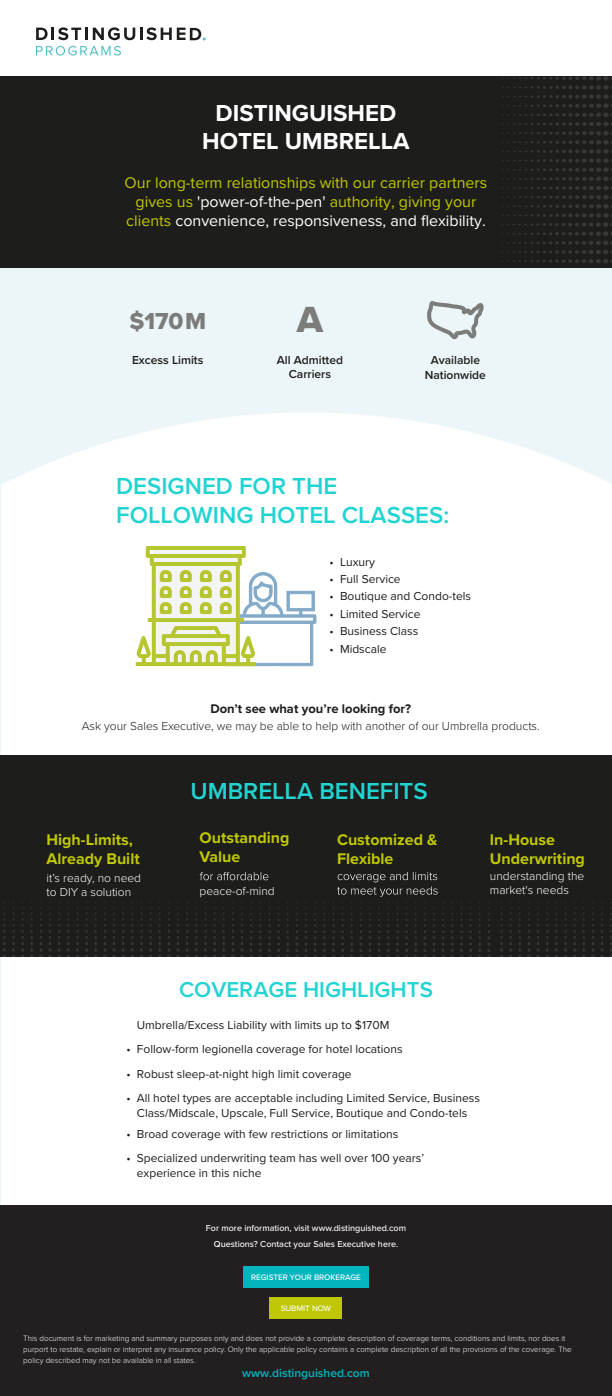
<style>
.page{position:relative;width:612px;height:1396px;background:#fff}
.page>*{position:absolute;margin:0;border:0;box-sizing:border-box;transform-origin:0 0}
.t1{font:37.7px "Proxima Nova Extrabld";color:#7c7c7b}
.t2{font:600 24px/28.8px "Proxima Nova";color:#21d4d1}
.t3{font:700 24px/28.8px "Proxima Nova";color:#fff;text-align:center}
.t4{font:24px "Proxima Nova Extrabld";color:#7c7c7b}
.t5{font:600 22.4px "Proxima Nova";color:#21d4d1}
.t6{font:16px/19.2px "Proxima Nova";color:#bfc800;text-align:center}
.t7{font:700 16px/19.2px "Proxima Nova";color:#bfc800}
.t8{font:700 13px "Proxima Nova";color:#1d1d1b}
.t9{font:12px/14.4px "Proxima Nova";color:#1d1d1b;text-align:center}
.t10{font:300 12px/14.4px "Proxima Nova";color:#fff}
.t11{font:300 12px "Proxima Nova";color:#1d1d1b}
.t12{font:600 12px/14.4px "Proxima Nova";color:#1d1d1b;text-align:center}
.t13{font:600 12px "Proxima Nova";color:#03b5bf}
.t14{font:500 9px/15.4px "Proxima Nova";color:#fff;text-align:center}
.t15{font:500 8.2px "Proxima Nova";color:#fff}
.t16{font:300 8px/11px "Proxima Nova";color:#fff}
.s1{color:#fff}
</style>
<div class="page">
<div style="left:1px;top:267px;width:611px;height:938px;background:#ecf6f8"></div>
<svg style="left:427px;top:301px;width:57px;height:38px"></svg>
<div style="left:1px;top:413px;width:611px;height:792px;background:#fff"></div>
<div style="left:0;top:77px;width:612px;height:191px;background:#1d1d1b"></div>
<svg style="left:502px;top:77px;width:110px;height:186px"></svg>
<div style="left:0;top:755px;width:612px;height:202px;background:#1d1d1b"></div>
<svg style="left:487px;top:902px;width:3px;height:55px"></svg>
<svg style="left:478px;top:902px;width:3px;height:55px"></svg>
<svg style="left:469px;top:902px;width:3px;height:55px"></svg>
<svg style="left:460px;top:902px;width:3px;height:55px"></svg>
<svg style="left:451px;top:902px;width:3px;height:55px"></svg>
<svg style="left:323px;top:902px;width:3px;height:55px"></svg>
<svg style="left:314px;top:902px;width:3px;height:55px"></svg>
<svg style="left:304px;top:902px;width:4px;height:55px"></svg>
<svg style="left:295px;top:902px;width:3px;height:55px"></svg>
<svg style="left:286px;top:902px;width:3px;height:55px"></svg>
<svg style="left:277px;top:902px;width:3px;height:55px"></svg>
<svg style="left:268px;top:902px;width:3px;height:55px"></svg>
<svg style="left:259px;top:902px;width:3px;height:55px"></svg>
<svg style="left:250px;top:902px;width:3px;height:55px"></svg>
<svg style="left:240px;top:902px;width:4px;height:55px"></svg>
<svg style="left:231px;top:902px;width:3px;height:55px"></svg>
<svg style="left:222px;top:902px;width:3px;height:55px"></svg>
<svg style="left:213px;top:902px;width:3px;height:55px"></svg>
<svg style="left:204px;top:902px;width:3px;height:55px"></svg>
<svg style="left:195px;top:902px;width:3px;height:55px"></svg>
<svg style="left:186px;top:902px;width:3px;height:55px"></svg>
<svg style="left:176px;top:902px;width:4px;height:55px"></svg>
<svg style="left:167px;top:902px;width:3px;height:55px"></svg>
<svg style="left:158px;top:902px;width:3px;height:55px"></svg>
<svg style="left:149px;top:902px;width:3px;height:55px"></svg>
<svg style="left:140px;top:902px;width:3px;height:55px"></svg>
<svg style="left:131px;top:902px;width:3px;height:55px"></svg>
<svg style="left:122px;top:902px;width:3px;height:55px"></svg>
<svg style="left:112px;top:902px;width:4px;height:55px"></svg>
<svg style="left:103px;top:902px;width:3px;height:55px"></svg>
<svg style="left:94px;top:902px;width:3px;height:55px"></svg>
<svg style="left:85px;top:902px;width:3px;height:55px"></svg>
<svg style="left:76px;top:902px;width:3px;height:55px"></svg>
<svg style="left:67px;top:902px;width:3px;height:55px"></svg>
<svg style="left:58px;top:902px;width:3px;height:55px"></svg>
<svg style="left:48px;top:902px;width:4px;height:55px"></svg>
<svg style="left:39px;top:902px;width:3px;height:55px"></svg>
<svg style="left:30px;top:902px;width:3px;height:55px"></svg>
<svg style="left:21px;top:902px;width:3px;height:55px"></svg>
<svg style="left:12px;top:902px;width:3px;height:55px"></svg>
<svg style="left:3px;top:902px;width:3px;height:55px"></svg>
<svg style="left:610px;top:902px;width:2px;height:55px"></svg>
<svg style="left:601px;top:902px;width:3px;height:55px"></svg>
<svg style="left:591px;top:902px;width:4px;height:55px"></svg>
<svg style="left:582px;top:902px;width:3px;height:55px"></svg>
<svg style="left:573px;top:902px;width:3px;height:55px"></svg>
<svg style="left:564px;top:902px;width:3px;height:55px"></svg>
<svg style="left:555px;top:902px;width:3px;height:55px"></svg>
<svg style="left:546px;top:902px;width:3px;height:55px"></svg>
<svg style="left:537px;top:902px;width:3px;height:55px"></svg>
<svg style="left:527px;top:902px;width:4px;height:55px"></svg>
<svg style="left:518px;top:902px;width:3px;height:55px"></svg>
<svg style="left:509px;top:902px;width:3px;height:55px"></svg>
<svg style="left:500px;top:902px;width:3px;height:55px"></svg>
<svg style="left:332px;top:872px;width:113px;height:85px"></svg>
<svg style="left:200px;top:872px;width:68px;height:8px"></svg>
<svg style="left:36px;top:27px;width:170px;height:13px"></svg>
<svg style="left:36px;top:46px;width:85px;height:10px"></svg>
<svg style="left:136px;top:546px;width:181px;height:121px"></svg>
<div style="left:0;top:1205px;width:612px;height:191px;background:#231f20"></div>
<div style="left:243px;top:1267px;width:126px;height:21px;background:#03b5bf"></div>
<div style="left:270px;top:1298px;width:72px;height:21px;background:#bfc700"></div>
<h2 class="t3" style="left:202px;top:98px;width:209px">DISTINGUISHED<br>HOTEL UMBRELLA</h2>
<h3 class="t6" style="left:125px;top:172px;width:364px">Our long-term relationships with our carrier partners gives us <span class="s1">'power-of-the-pen'</span> authority, giving your clients <span class="s1">convenience, responsiveness, and flexibility.</span></h3>
<h2 class="t4" style="left:129px;top:303px;width:78px">$170M</h2>
<h1 class="t1" style="left:297px;top:292px;width:28px">A</h1>
<p class="t12" style="left:132px;top:352px;width:73px">Excess Limits</p>
<p class="t12" style="left:277px;top:352px;width:68px">All Admitted<br>Carriers</p>
<p class="t12" style="left:425px;top:353px;width:63px">Available<br>Nationwide</p>
<h2 class="t2" style="left:116px;top:471px;width:334px">DESIGNED FOR THE<br>FOLLOWING HOTEL CLASSES:</h2>
<p class="t9" style="left:330px;top:554px;width:47px">• Luxury</p>
<p class="t9" style="left:330px;top:571px;width:73px">• Full Service</p>
<p class="t9" style="left:330px;top:589px;width:143px">• Boutique and Condo-tels</p>
<p class="t9" style="left:330px;top:606px;width:93px">• Limited Service</p>
<p class="t9" style="left:330px;top:623px;width:90px">• Business Class</p>
<p class="t9" style="left:330px;top:641px;width:59px">• Midscale</p>
<p class="t8" style="left:210px;top:699px;width:202px">Don’t see what you’re looking for?</p>
<p class="t11" style="left:82px;top:717px;width:460px">Ask your Sales Executive, we may be able to help with another of our Umbrella products.</p>
<h3 class="t7" style="left:46px;top:829px;width:95px">High-Limits,<br>Already Built</h3>
<p class="t10" style="left:46px;top:870px;width:96px">it’s ready, no need to DIY a solution</p>
<h2 class="t2" style="left:190px;top:775px;width:239px">UMBRELLA BENEFITS</h2>
<h3 class="t7" style="left:200px;top:828px;width:91px">Outstanding<br>Value</h3>
<p class="t10" style="left:200px;top:883px;width:77px">peace-of-mind</p>
<h3 class="t7" style="left:337px;top:829px;width:102px">Customized &amp;<br>Flexible</h3>
<h3 class="t7" style="left:490px;top:829px;width:97px">In-House<br>Underwriting</h3>
<p class="t10" style="left:490px;top:868px;width:96px">understanding the market's needs</p>
<h3 class="t5" style="left:179px;top:973px;width:255px">COVERAGE HIGHLIGHTS</h3>
<p class="t9" style="left:137px;top:1017px;width:254px">Umbrella/Excess Liability with limits up to $170M</p>
<p class="t9" style="left:126px;top:1041px;width:278px">• Follow-form legionella coverage for hotel locations</p>
<p class="t9" style="left:126px;top:1066px;width:227px">• Robust sleep-at-night high limit coverage</p>
<p class="t9" style="left:126px;top:1091px;width:355px">• All hotel types are acceptable including Limited Service, Business<br>Class/Midscale, Upscale, Full Service, Boutique and Condo-tels</p>
<p class="t9" style="left:126px;top:1126px;width:274px">• Broad coverage with few restrictions or limitations</p>
<p class="t9" style="left:137px;top:1151px;width:289px;text-align:left;text-indent:-10px">• Specialized underwriting team has well over 100 years’ experience in this niche</p>
<p class="t14" style="left:206px;top:1220px;width:202px">For more information, visit www.distinguished.com<br>Questions? Contact your Sales Executive here.</p>
<p class="t15" style="left:251px;top:1271px;width:111px">REGISTER YOUR BROKERAGE</p>
<p class="t15" style="left:281px;top:1302px;width:52px">SUBMIT NOW</p>
<p class="t16" style="left:23px;top:1333px;width:550px">This document is for marketing and summary purposes only and does not provide a complete description of coverage terms, conditions and limits, nor does it purport to restate, explain or interpret any insurance policy. Only the applicable policy contains a complete description of all the provisions of the coverage. The policy described may not be available in all states.</p>
<p class="t13" style="left:242px;top:1364px;width:129px">www.distinguished.com</p>
</div>
